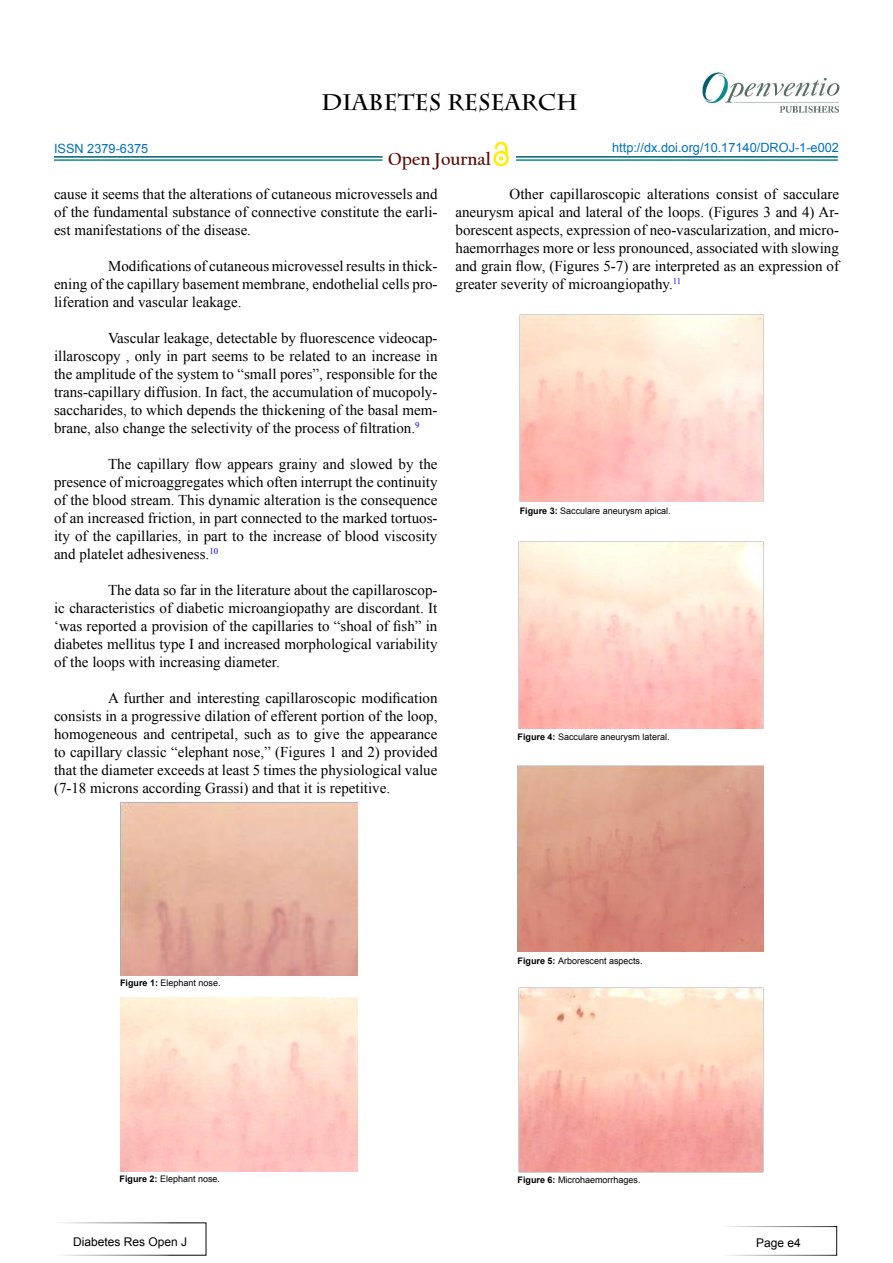
<style>
.page{position:relative;width:893px;height:1263px;background:#fff}
.page>*{position:absolute;margin:0;border:0;box-sizing:border-box;transform-origin:0 0}
.t1{font:700 22.5px "Charlemagne Std";color:#000}
.t2{font:700 18.15px "Californian FB";color:#580b05}
.t3{font:15px/18px "Times New Roman";color:#000;text-align:justify}
.t4{font:12.75px "Arial";color:#0072bc}
.t5{font:12.75px "Arial";color:#0071bc}
.t6{font:12px "Arial";color:#000}
.t7{font:9px "Arial";color:#000}
.s1{font-weight:700}
</style>
<div class="page">
<hr style="left:54px;top:156px;width:328px;height:2px;background:#015d75">
<hr style="left:54px;top:159px;width:328px;height:2px;background:#0a8b93">
<hr style="left:516px;top:156px;width:322px;height:2px;background:#015d75">
<hr style="left:516px;top:159px;width:322px;height:2px;background:#0a8b93">
<svg style="left:493px;top:151px;width:16px;height:15px"></svg>
<div style="left:496px;top:153px;width:10px;height:11px;background:#fff;border-radius:50%"></div>
<svg style="left:495px;top:141px;width:13px;height:20px"></svg>
<div style="left:54px;top:1222px;width:152px;height:33px;border:1px solid #fff"></div>
<div style="left:721px;top:1226px;width:116px;height:30px;border:1px solid #fff"></div>
<img style="left:702px;top:71px;width:138px;height:42px">
<img style="left:519px;top:315px;width:245px;height:186px">
<img style="left:518px;top:766px;width:246px;height:186px">
<img style="left:519px;top:987px;width:245px;height:185px">
<p class="t5" style="left:54px;top:141px;width:96px">ISSN 2379-6375</p>
<h1 class="t1" style="left:321px;top:89px;width:258px">DIABETES RESEARCH</h1>
<p class="t2" style="left:388px;top:148px;width:104px">Open Journal</p>
<p class="t4" style="left:612px;top:139px;width:228px">http://dx.doi.org/10.17140/DROJ-1-e002</p>
<p class="t3" style="left:54px;top:184px;width:385px">cause it seems that the alterations of cutaneous microvessels and of the fundamental substance of connective constitute the earli&shy;est manifestations of the disease.</p>
<p class="t3" style="left:54px;top:256px;width:385px;text-indent:54px">Modifications of cutaneous microvessel results in thick&shy;ening of the capillary basement membrane, endothelial cells pro&shy;liferation and vascular leakage.</p>
<p class="t3" style="left:54px;top:328px;width:385px;text-indent:54px">Vascular leakage, detectable by fluorescence videocap&shy;illaroscopy , only in part seems to be related to an increase in the amplitude of the system to “small pores”, responsible for the trans-capillary diffusion. In fact, the accumulation of mucopoly&shy;saccharides, to which depends the thickening of the basal mem&shy;brane, also change the selectivity of the process of filtration.<sup>9</sup></p>
<p class="t3" style="left:54px;top:454px;width:385px;text-indent:54px">The capillary flow appears grainy and slowed by the presence of microaggregates which often interrupt the continuity of the blood stream. This dynamic alteration is the consequence of an increased friction, in part connected to the marked tortuos&shy;ity of the capillaries, in part to the increase of blood viscosity and platelet adhesiveness.<sup>10</sup></p>
<p class="t3" style="left:54px;top:580px;width:385px;text-indent:54px">The data so far in the literature about the capillaroscop&shy;ic characteristics of diabetic microangiopathy are discordant. It ‘was reported a provision of the capillaries to “shoal of fish” in diabetes mellitus type I and increased morphological variability of the loops with increasing diameter.</p>
<p class="t3" style="left:54px;top:688px;width:385px;text-indent:54px">A further and interesting capillaroscopic modification consists in a progressive dilation of efferent portion of the loop, homogeneous and centripetal, such as to give the appearance to capillary classic “elephant nose,” (Figures 1 and 2) provided that the diameter exceeds at least 5 times the physiological value (7-18 microns according Grassi) and that it is repetitive.</p>
<p class="t3" style="left:455px;top:184px;width:385px;text-indent:54px">Other capillaroscopic alterations consist of sacculare aneurysm apical and lateral of the loops. (Figures 3 and 4) Ar&shy;borescent aspects, expression of neo-vascularization, and micro&shy;haemorrhages more or less pronounced, associated with slowing and grain flow, (Figures 5-7) are interpreted as an expression of greater severity of microangiopathy.<sup>11</sup></p>
<p class="t7" style="left:520px;top:504px;width:153px"><span class="s1">Figure 3:</span> Sacculare aneurysm apical.</p>
<p class="t7" style="left:518px;top:731px;width:154px"><span class="s1">Figure 4:</span> Sacculare aneurysm lateral.</p>
<p class="t7" style="left:120px;top:977px;width:102px"><span class="s1">Figure 1:</span> Elephant nose.</p>
<p class="t7" style="left:518px;top:954px;width:127px"><span class="s1">Figure 5:</span> Arborescent aspects.</p>
<p class="t7" style="left:120px;top:1173px;width:102px"><span class="s1">Figure 2:</span> Elephant nose.</p>
<p class="t6" style="left:73px;top:1234px;width:116px">Diabetes Res Open J</p>
<p class="t7" style="left:518px;top:1174px;width:125px"><span class="s1">Figure 6:</span> Microhaemorrhages.</p>
<p class="t6" style="left:756px;top:1235px;width:46px">Page e4</p>
</div>
